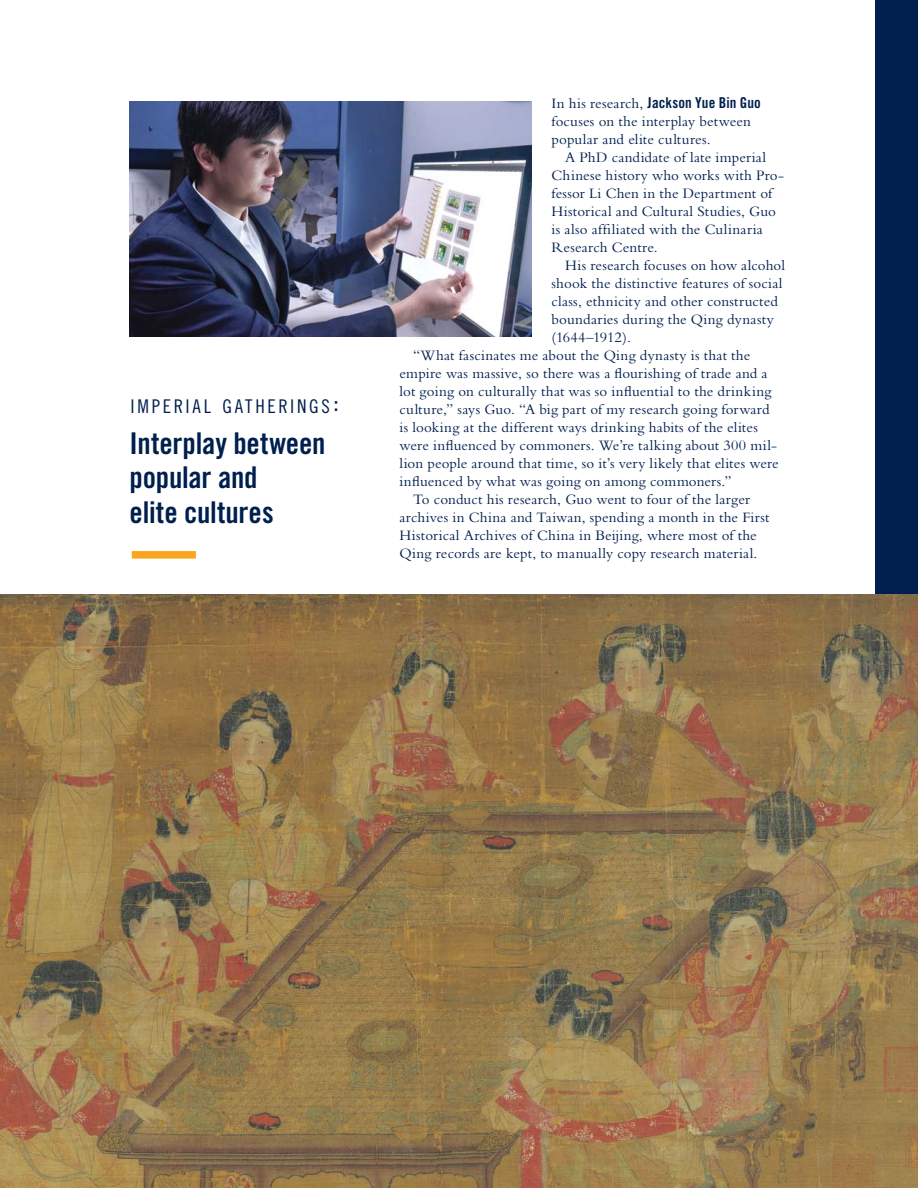
<style>
.page{position:relative;width:918px;height:1188px;background:#fff}
.page>*{position:absolute;margin:0;border:0;box-sizing:border-box;transform-origin:0 0}
.t1{font:30px/34.5px "Trade Gothic Bold Cond Twenty";letter-spacing:-.01em;color:#001f4e}
.t2{font:18.9px "Trade Gothic Cond Eighteen";letter-spacing:.14em;color:#001f4e}
.t3{font:15px/18px "Bembo";letter-spacing:.01em;color:#001f4e}
.t4{font:15px "Trade Gothic Bold Cond Twenty";color:#001f4e}
.t5{font:15px "Bembo";letter-spacing:-.01em;color:#001f4e}
.s1{font-size:27px}
.s2{font-family:"Bembo"}
</style>
<div class="page">
<div style="left:875px;top:0;width:43px;height:1188px;background:#001f4e"></div>
<img style="left:0;top:594px;width:918px;height:594px">
<div style="left:132px;top:551px;width:64px;height:8px;background:#faa61a"></div>
<img style="left:130px;top:102px;width:401px;height:235px">
<p class="t2" style="left:131px;top:395px;width:210px">IMPERIAL GATHERINGS<span class="s1">:</span></p>
<h1 class="t1" style="left:130px;top:426px;width:197px">Interplay between popular and<br>elite cultures</h1>
<p class="t4" style="left:552px;top:94px;width:211px"><span class="s2">In his research,</span> Jackson Yue Bin Guo</p>
<p class="t3" style="left:552px;top:112px;width:201px">focuses on the interplay between popular and elite cultures.</p>
<p class="t3" style="left:552px;top:148px;width:234px;text-indent:14px">A PhD candidate of late imperial<br>Chinese history who works with Pro&shy;fessor Li Chen in the Department of<br>Historical and Cultural Studies, Guo is also affiliated with the Culinaria<br>Research Centre.</p>
<p class="t3" style="left:565px;top:256px;width:221px">His research focuses on how alcohol</p>
<p class="t3" style="left:552px;top:274px;width:232px">shook the distinctive features of social</p>
<p class="t3" style="left:552px;top:292px;width:228px">class, ethnicity and other constructed</p>
<p class="t3" style="left:552px;top:310px;width:224px">boundaries during the Qing dynasty</p>
<p class="t5" style="left:552px;top:329px;width:81px">(1644–1912).</p>
<p class="t3" style="left:413px;top:346px;width:339px">“What fascinates me about the Qing dynasty is that the</p>
<p class="t3" style="left:400px;top:364px;width:369px">empire was massive, so there was a flourishing of trade and a</p>
<p class="t3" style="left:400px;top:382px;width:373px">lot going on culturally that was so influential to the drinking</p>
<p class="t3" style="left:400px;top:400px;width:371px">culture,” says Guo. “A big part of my research going forward</p>
<p class="t3" style="left:400px;top:418px;width:360px">is looking at the different ways drinking habits of the elites</p>
<p class="t3" style="left:400px;top:436px;width:379px">were influenced by commoners. We’re talking about 300 mil-</p>
<p class="t3" style="left:400px;top:454px;width:381px">lion people around that time, so it’s very likely that elites were</p>
<p class="t3" style="left:400px;top:472px;width:333px">influenced by what was going on among commoners.”</p>
<p class="t3" style="left:413px;top:490px;width:338px">To conduct his research, Guo went to four of the larger</p>
<p class="t3" style="left:400px;top:508px;width:371px">archives in China and Taiwan, spending a month in the First</p>
<p class="t3" style="left:400px;top:526px;width:359px">Historical Archives of China in Beijing, where most of the</p>
<p class="t3" style="left:400px;top:544px;width:359px">Qing records are kept, to manually copy research material.</p>
</div>
